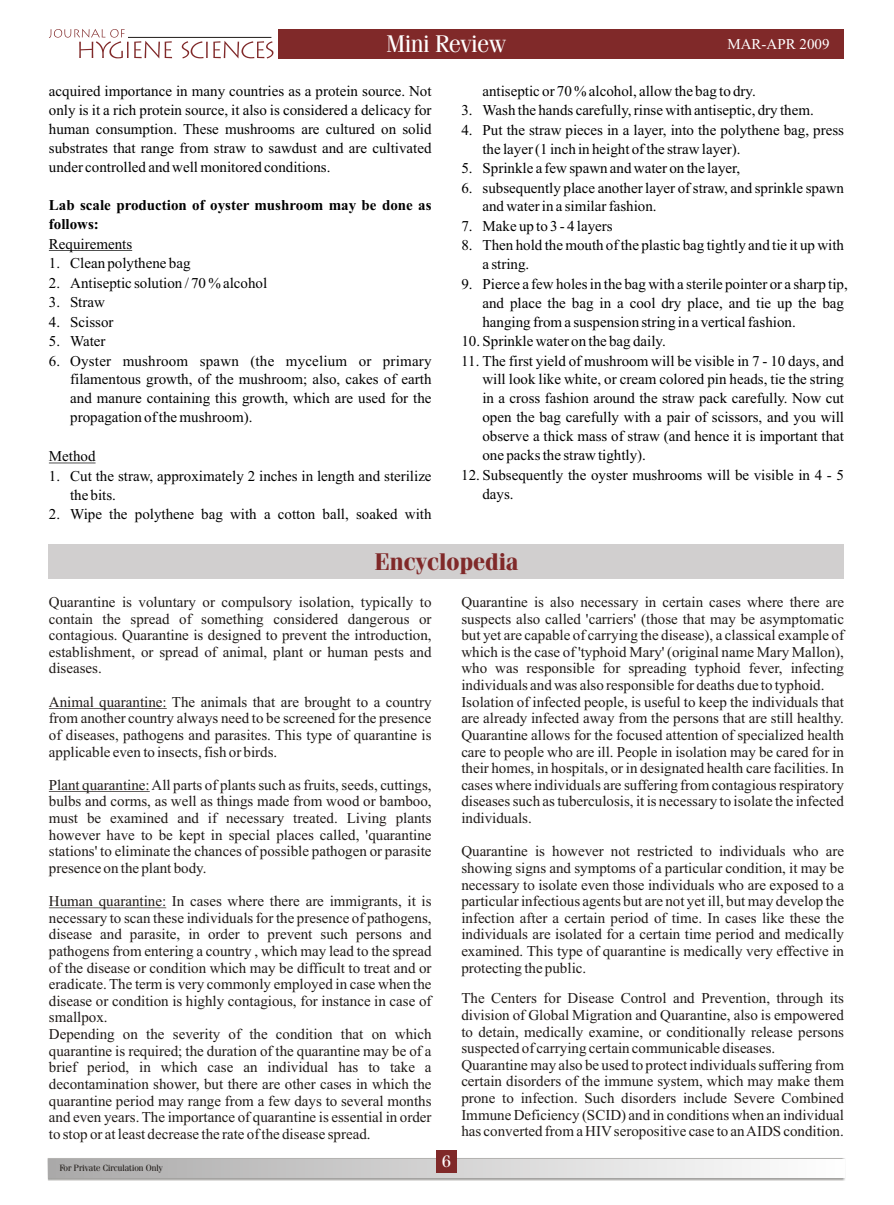
<style>
.page{position:relative;width:894px;height:1205px;background:#fff}
.page>*{position:absolute;margin:0;border:0;box-sizing:border-box;transform-origin:0 0}
.t1{font:700 24px "Fenice BT";color:#802929}
.t2{font:24px "Fenice BT";color:#fff}
.t3{font:16.5px "Fenice BT";color:#fff}
.t4{font:15px/16.6px "Times New Roman";color:#1f1a17;text-align:justify}
.t5{font:15px/18.9px "Times New Roman";color:#000}
.t6{font:700 15px/18.9px "Times New Roman";color:#000}
.t7{font:15px "Times New Roman";color:#fff}
.t8{font:9px "Fenice BT";color:#1f1a17}
</style>
<div class="page">
<div style="left:49px;top:545px;width:795px;height:34px;background:#d1cfcf"></div>
<hr style="left:49px;top:708px;width:118px;height:1px;background:#1f1a17">
<hr style="left:49px;top:791px;width:101px;height:1px;background:#1f1a17">
<hr style="left:49px;top:907px;width:117px;height:1px;background:#1f1a17">
<div style="left:49px;top:1159px;width:795px;height:18px;background:linear-gradient(to right,#aaa9a9,#fefefe)"></div>
<div style="left:436px;top:1150px;width:21px;height:22px;background:#802929"></div>
<hr style="left:49px;top:250px;width:83px;height:1px;background:#000">
<hr style="left:49px;top:462px;width:47px;height:1px;background:#000">
<div style="left:279px;top:29px;width:565px;height:30px;background:#802929"></div>
<svg style="left:49px;top:29px;width:224px;height:29px"></svg>
<h1 class="t2" style="left:387px;top:34px;width:121px">Mini Review</h1>
<p class="t7" style="left:727px;top:38px;width:104px">MAR-APR 2009</p>
<p class="t5" style="left:49px;top:83px;width:384px;text-align:justify">acquired importance in many countries as a protein source. Not only is it a rich protein source, it also is considered a delicacy for human consumption. These mushrooms are cultured on solid substrates that range from straw to sawdust and are cultivated under controlled and well monitored conditions.</p>
<p class="t6" style="left:49px;top:197px;width:384px">Lab scale production of oyster mushroom may be done as follows:</p>
<p class="t5" style="left:49px;top:236px;width:85px">Requirements</p>
<p class="t5" style="left:49px;top:255px;width:143px">1. Clean polythene bag</p>
<p class="t5" style="left:49px;top:275px;width:220px">2. Antiseptic solution / 70 % alcohol</p>
<p class="t5" style="left:49px;top:294px;width:58px">3. Straw</p>
<p class="t5" style="left:49px;top:313px;width:66px">4. Scissor</p>
<p class="t5" style="left:49px;top:333px;width:58px">5. Water</p>
<p class="t5" style="left:70px;top:352px;width:363px;text-align:justify;text-indent:-21px">6. Oyster mushroom spawn (the mycelium or primary filamentous growth, of the mushroom; also, cakes of earth and manure containing this growth, which are used for the propagation of the mushroom).</p>
<p class="t5" style="left:49px;top:448px;width:48px">Method</p>
<p class="t5" style="left:70px;top:467px;width:363px;text-indent:-21px">1. Cut the straw, approximately 2 inches in length and sterilize the bits.</p>
<p class="t5" style="left:49px;top:506px;width:384px">2. Wipe the polythene bag with a cotton ball, soaked with</p>
<p class="t5" style="left:482px;top:83px;width:275px">antiseptic or 70 % alcohol, allow the bag to dry.</p>
<p class="t5" style="left:461px;top:102px;width:354px">3. Wash the hands carefully, rinse with antiseptic, dry them.</p>
<p class="t5" style="left:482px;top:122px;width:363px;text-indent:-21px">4. Put the straw pieces in a layer, into the polythene bag, press the layer (1 inch in height of the straw layer).</p>
<p class="t5" style="left:461px;top:160px;width:281px">5. Sprinkle a few spawn and water on the layer,</p>
<p class="t5" style="left:482px;top:179px;width:363px;text-indent:-21px">6. subsequently place another layer of straw, and sprinkle spawn and water in a similar fashion.</p>
<p class="t5" style="left:461px;top:218px;width:153px">7. Make up to 3 - 4 layers</p>
<p class="t5" style="left:482px;top:237px;width:363px;text-indent:-21px">8. Then hold the mouth of the plastic bag tightly and tie it up with a string.</p>
<p class="t5" style="left:482px;top:276px;width:367px;text-indent:-21px">9. Pierce a few holes in the bag with a sterile pointer or a sharp tip, and place the bag in a cool dry place, and tie up the bag hanging from a suspension string in a vertical fashion.</p>
<p class="t5" style="left:461px;top:333px;width:206px">10. Sprinkle water on the bag daily.</p>
<p class="t5" style="left:482px;top:352px;width:363px;text-align:justify;text-indent:-21px">11. The first yield of mushroom will be visible in 7 - 10 days, and will look like white, or cream colored pin heads, tie the string in a cross fashion around the straw pack carefully. Now cut open the bag carefully with a pair of scissors, and you will observe a thick mass of straw (and hence it is important that one packs the straw tightly).</p>
<p class="t5" style="left:482px;top:466px;width:363px;text-indent:-21px">12. Subsequently the oyster mushrooms will be visible in 4 - 5 days.</p>
<h1 class="t1" style="left:375px;top:552px;width:145px">Encyclopedia</h1>
<p class="t4" style="left:49px;top:595px;width:384px">Quarantine is voluntary or compulsory isolation, typically to contain the spread of something considered dangerous or contagious. Quarantine is designed to prevent the introduction, establishment, or spread of animal, plant or human pests and diseases.</p>
<p class="t4" style="left:49px;top:695px;width:384px">Animal quarantine: The animals that are brought to a country from another country always need to be screened for the presence of diseases, pathogens and parasites. This type of quarantine is applicable even to insects, fish or birds.</p>
<p class="t4" style="left:49px;top:778px;width:384px">Plant quarantine: All parts of plants such as fruits, seeds, cuttings, bulbs and corms, as well as things made from wood or bamboo, must be examined and if necessary treated. Living plants however have to be kept in special places called, 'quarantine stations' to eliminate the chances of possible pathogen or parasite presence on the plant body.</p>
<p class="t4" style="left:49px;top:894px;width:384px;text-align:left">Human quarantine: In cases where there are immigrants, it is necessary to scan these individuals for the presence of pathogens, disease and parasite, in order to prevent such persons and pathogens from entering a country , which may lead to the spread of the disease or condition which may be difficult to treat and or eradicate. The term is very commonly employed in case when the disease or condition is highly contagious, for instance in case of smallpox.<br>Depending on the severity of the condition that on which quarantine is required; the duration of the quarantine may be of a brief period, in which case an individual has to take a decontamination shower, but there are other cases in which the quarantine period may range from a few days to several months and even years. The importance of quarantine is essential in order to stop or at least decrease the rate of the disease spread.</p>
<p class="t8" style="left:60px;top:1163px;width:105px">For Private Circulation Only</p>
<p class="t4" style="left:461px;top:595px;width:384px;text-align:left">Quarantine is also necessary in certain cases where there are suspects also called 'carriers' (those that may be asymptomatic but yet are capable of carrying the disease), a classical example of which is the case of 'typhoid Mary' (original name Mary Mallon), who was responsible for spreading typhoid fever, infecting individuals and was also responsible for deaths due to typhoid.<br>Isolation of infected people, is useful to keep the individuals that are already infected away from the persons that are still healthy.<br>Quarantine allows for the focused attention of specialized health care to people who are ill. People in isolation may be cared for in their homes, in hospitals, or in designated health care facilities. In cases where individuals are suffering from contagious respiratory diseases such as tuberculosis, it is necessary to isolate the infected individuals.</p>
<p class="t4" style="left:461px;top:844px;width:384px">Quarantine is however not restricted to individuals who are showing signs and symptoms of a particular condition, it may be necessary to isolate even those individuals who are exposed to a particular infectious agents but are not yet ill, but may develop the infection after a certain period of time. In cases like these the individuals are isolated for a certain time period and medically examined. This type of quarantine is medically very effective in protecting the public.</p>
<p class="t4" style="left:461px;top:991px;width:384px;text-align:left">The Centers for Disease Control and Prevention, through its division of Global Migration and Quarantine, also is empowered to detain, medically examine, or conditionally release persons suspected of carrying certain communicable diseases.<br>Quarantine may also be used to protect individuals suffering from certain disorders of the immune system, which may make them prone to infection. Such disorders include Severe Combined Immune Deficiency (SCID) and in conditions when an individual has converted from a HIV seropositive case to an AIDS condition.</p>
<p class="t3" style="left:442px;top:1154px;width:10px">6</p>
</div>
